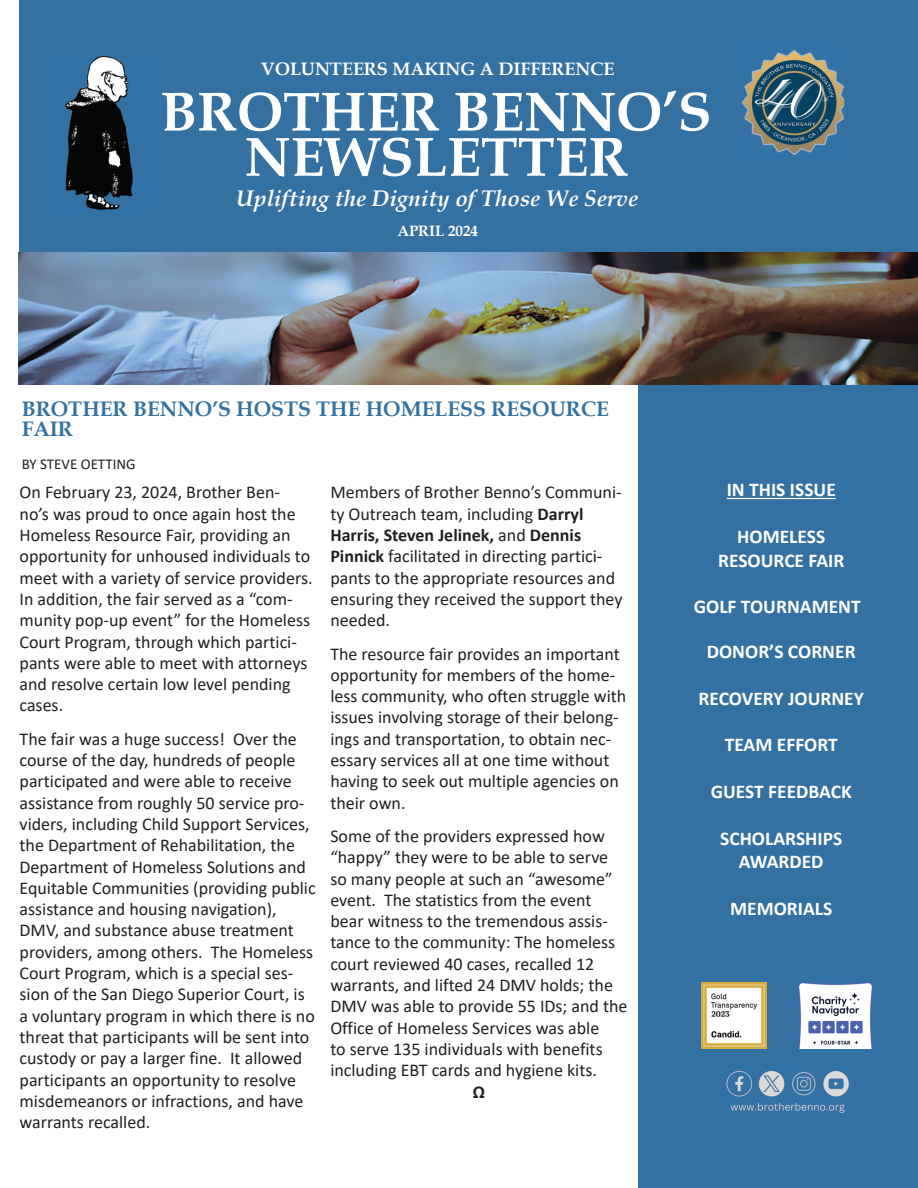
<style>
.page{position:relative;width:918px;height:1188px;background:#fff}
.page>*{position:absolute;margin:0;border:0;box-sizing:border-box;transform-origin:0 0}
.t1{font:700 55.2px "Book Antiqua";color:#fff}
.t2{font:italic 700 22.65px "Book Antiqua";color:#fff}
.t3{font:700 21px/20.5px "Book Antiqua";color:#3371a2}
.t4{font:700 19.5px "Calibri";color:#fff}
.t5{font:18px/21.3px "Calibri";color:#231f20}
.t6{font:700 18px "Calibri";color:#231f20}
.t7{font:700 18px "Book Antiqua";color:#fff}
.t8{font:15px "Calibri";color:#231f20}
.t9{font:700 15px "Book Antiqua";color:#fff}
.s1{font-weight:700}
.s2{font-weight:400}
</style>
<div class="page">
<div style="left:20px;top:0;width:898px;height:272px;background:#3371a2"></div>
<div style="left:638px;top:272px;width:280px;height:916px;background:#3371a2"></div>
<img style="left:65px;top:55px;width:68px;height:155px">
<img style="left:742px;top:50px;width:102px;height:105px">
<hr style="left:727px;top:498px;width:109px;height:1px;background:#fff">
<img style="left:799px;top:983px;width:73px;height:66px">
<img style="left:701px;top:983px;width:66px;height:65px">
<img style="left:726px;top:1071px;width:123px;height:42px">
<img style="left:19px;top:252px;width:899px;height:133px">
<p class="t7" style="left:261px;top:56px;width:355px">VOLUNTEERS MAKING A DIFFERENCE</p>
<p class="t1" style="left:160px;top:74px;width:553px">BROTHER BENNO’S</p>
<p class="t1" style="left:245px;top:119px;width:385px">NEWSLETTER</p>
<p class="t2" style="left:236px;top:182px;width:403px">Uplifting the Dignity of Those We Serve</p>
<p class="t9" style="left:397px;top:221px;width:82px">APRIL 2024</p>
<p class="t3" style="left:22px;top:398px;width:589px">BROTHER BENNO’S HOSTS THE HOMELESS RESOURCE<br>FAIR</p>
<p class="t8" style="left:22px;top:454px;width:116px">BY STEVE OETTING</p>
<p class="t5" style="left:20px;top:481px;width:295px">On February 23, 2024, Brother Ben&shy;no’s was proud to once again host the Homeless Resource Fair, providing an opportunity for unhoused individuals to meet with a variety of service providers.<br>In addition, the fair served as a “com&shy;munity pop-up event” for the Homeless Court Program, through which partici&shy;pants were able to meet with attorneys and resolve certain low level pending cases.</p>
<p class="t5" style="left:20px;top:728px;width:298px">The fair was a huge success! Over the course of the day, hundreds of people participated and were able to receive assistance from roughly 50 service pro&shy;viders, including Child Support Services, the Department of Rehabilitation, the Department of Homeless Solutions and Equitable Communities (providing public assistance and housing navigation), DMV, and substance abuse treatment providers, among others. The Homeless Court Program, which is a special ses&shy;sion of the San Diego Superior Court, is a voluntary program in which there is no threat that participants will be sent into custody or pay a larger fine. It allowed participants an opportunity to resolve misdemeanors or infractions, and have warrants recalled.</p>
<p class="t5" style="left:330px;top:481px;width:293px">Members of Brother Benno’s Communi&shy;ty Outreach team, including <span class="s1">Darryl</span></p>
<p class="t6" style="left:330px;top:522px;width:252px">Harris, Steven Jelinek, <span class="s2">and</span> Dennis</p>
<p class="t5" style="left:330px;top:545px;width:294px"><span class="s1">Pinnick</span> facilitated in directing partici&shy;pants to the appropriate resources and ensuring they received the support they needed.</p>
<p class="t5" style="left:330px;top:642px;width:297px">The resource fair provides an important opportunity for members of the home&shy;less community, who often struggle with issues involving storage of their belong&shy;ings and transportation, to obtain nec&shy;essary services all at one time without having to seek out multiple agencies on their own.</p>
<p class="t5" style="left:330px;top:825px;width:299px">Some of the providers expressed how “happy” they were to be able to serve so many people at such an “awesome” event. The statistics from the event bear witness to the tremendous assis&shy;tance to the community: The homeless court reviewed 40 cases, recalled 12 warrants, and lifted 24 DMV holds; the DMV was able to provide 55 IDs; and the Office of Homeless Services was able<br>to serve 135 individuals with benefits including EBT cards and hygiene kits.</p>
<p class="t6" style="left:473px;top:1079px;width:14px">Ω</p>
<p class="t4" style="left:727px;top:476px;width:111px">IN THIS ISSUE</p>
<p class="t4" style="left:737px;top:523px;width:90px">HOMELESS</p>
<p class="t4" style="left:718px;top:546px;width:128px">RESOURCE FAIR</p>
<p class="t4" style="left:694px;top:593px;width:168px">GOLF TOURNAMENT</p>
<p class="t4" style="left:707px;top:637px;width:150px">DONOR’S CORNER</p>
<p class="t4" style="left:699px;top:684px;width:167px">RECOVERY JOURNEY</p>
<p class="t4" style="left:725px;top:731px;width:115px">TEAM EFFORT</p>
<p class="t4" style="left:711px;top:778px;width:143px">GUEST FEEDBACK</p>
<p class="t4" style="left:720px;top:825px;width:124px">SCHOLARSHIPS</p>
<p class="t4" style="left:739px;top:848px;width:86px">AWARDED</p>
<p class="t4" style="left:730px;top:895px;width:104px">MEMORIALS</p>
</div>
